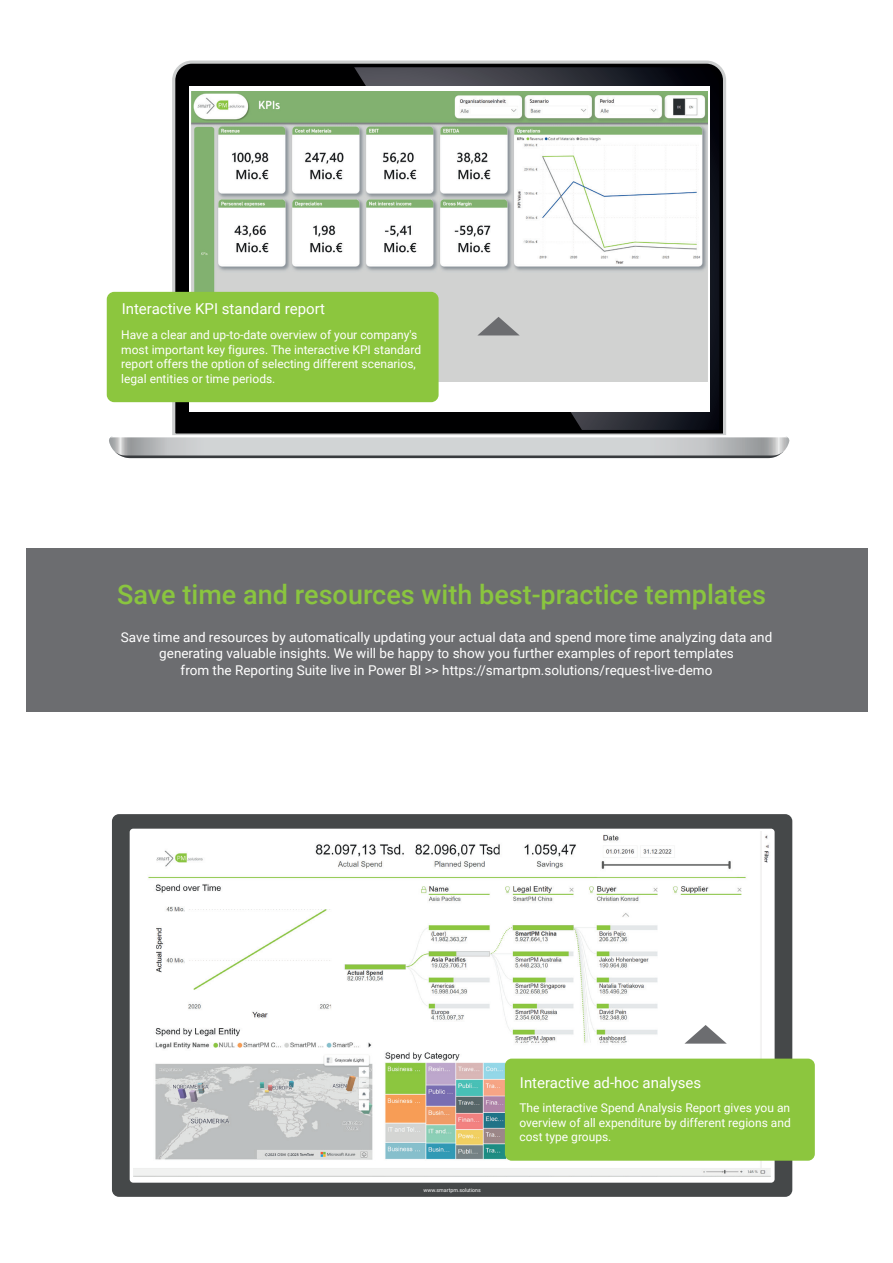
<style>
.page{position:relative;width:893px;height:1263px;background:#fff}
.page>*{position:absolute;margin:0;border:0;box-sizing:border-box;transform-origin:0 0}
.t1{font:500 27px "Roboto";color:#8ac53f}
.t2{font:15px "Roboto";color:#fff}
.t3{font:13.5px/16.2px "Roboto";color:#fff;text-align:center}
.t4{font:12px/14.4px "Roboto";color:#fff}
.t5{font:5.25px "Roboto";color:#fff}
</style>
<div class="page">
<svg style="left:112px;top:814px;width:680px;height:383px;fill:#454849"></svg>
<img style="left:133px;top:832px;width:637px;height:344px">
<svg style="left:172px;top:61px;width:554px;height:374px;background:#242428"></svg>
<svg style="left:109px;top:436px;width:681px;height:22px;background:#bdc0c1"></svg>
<div style="left:190px;top:86px;width:520px;height:326px;background:#fff"></div>
<img style="left:191px;top:92px;width:516px;height:290px">
<div style="left:27px;top:548px;width:841px;height:164px;background:#6c6d70"></div>
<svg style="left:477px;top:317px;width:43px;height:18px"></svg>
<svg style="left:684px;top:1025px;width:43px;height:19px"></svg>
<div style="left:107px;top:292px;width:332px;height:110px;background:#8cc63e;border-radius:7px"></div>
<div style="left:505px;top:1058px;width:310px;height:103px;background:#8cc63e;border-radius:7px"></div>
<p class="t2" style="left:122px;top:299px;width:205px">Interactive KPI standard report</p>
<p class="t4" style="left:121px;top:327px;width:302px">Have a clear and up-to-date overview of your company's most important key figures. The interactive KPI standard report offers the option of selecting different scenarios, legal entities or time periods.</p>
<h1 class="t1" style="left:117px;top:576px;width:650px">Save time and resources with best-practice templates</h1>
<p class="t3" style="left:121px;top:629px;width:653px">Save time and resources by automatically updating your actual data and spend more time analyzing data and generating valuable insights. We will be happy to show you further examples of report templates<br>from the Reporting Suite live in Power BI &gt;&gt; https://smartpm.solutions/request-live-demo</p>
<p class="t2" style="left:520px;top:1072px;width:183px">Interactive ad-hoc analyses</p>
<p class="t5" style="left:424px;top:1187px;width:59px">www.smartpm.solutions</p>
<p class="t4" style="left:519px;top:1100px;width:273px;text-align:justify">The interactive Spend Analysis Report gives you an overview of all expenditure by different regions and cost type groups.</p>
</div>
